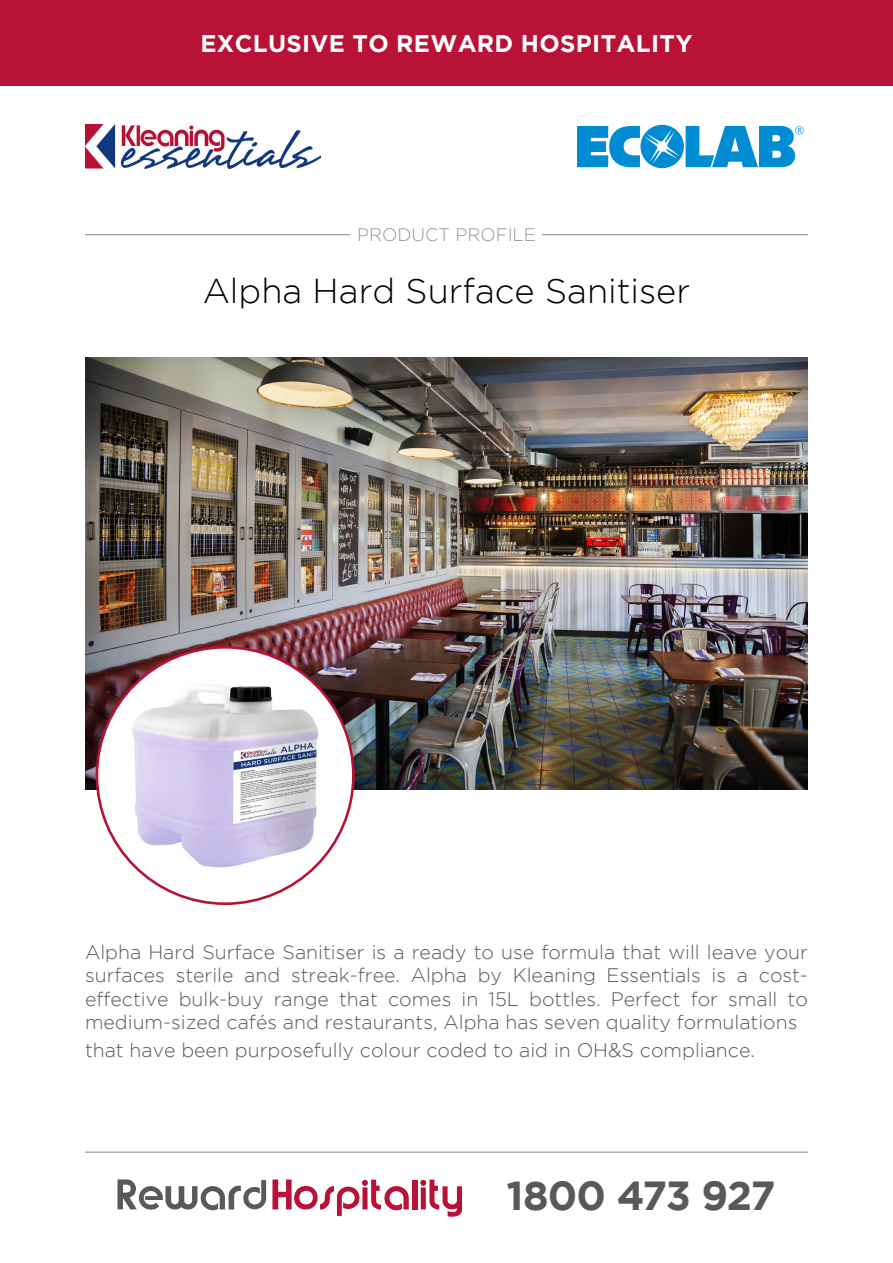
<style>
.page{position:relative;width:893px;height:1263px;background:#fff}
.page>*{position:absolute;margin:0;border:0;box-sizing:border-box;transform-origin:0 0}
.t1{font:700 40.5px "Gotham";letter-spacing:-.035em;color:#58595b}
.t2{font:300 34.5px "Gotham";color:#000}
.t3{font:700 24px "Gotham";letter-spacing:.015em;color:#fff}
.t4{font:300 19.5px/23.4px "Gotham";color:#58595b;text-align:justify}
.t5{font:300 18px "Gotham";color:#939598}
</style>
<div class="page">
<hr style="left:85px;top:234px;width:723px;height:1px;background:#808285">
<div style="left:351px;top:228px;width:191px;height:13px;background:#fff"></div>
<hr style="left:85px;top:1152px;width:723px;height:1px;background:#808285">
<svg style="left:272px;top:1179px;width:137px;height:37px"></svg>
<div style="left:412px;top:1179px;width:6px;height:30px;background:#b81237"></div>
<svg style="left:420px;top:1179px;width:42px;height:38px"></svg>
<svg style="left:118px;top:1179px;width:148px;height:31px"></svg>
<div style="left:0;top:0;width:893px;height:86px;background:#b81237"></div>
<img style="left:85px;top:125px;width:235px;height:43px">
<svg style="left:577px;top:125px;width:227px;height:43px"></svg>
<img style="left:85px;top:357px;width:723px;height:433px">
<div style="left:97px;top:647px;width:256px;height:257px;background:#fff;border-radius:50%"></div>
<img style="left:130px;top:682px;width:190px;height:187px">
<p class="t3" style="left:200px;top:29px;width:494px">EXCLUSIVE TO REWARD HOSPITALITY</p>
<p class="t5" style="left:357px;top:225px;width:180px">PRODUCT PROFILE</p>
<h2 class="t2" style="left:203px;top:272px;width:489px">Alpha Hard Surface Sanitiser</h2>
<p class="t4" style="left:85px;top:940px;width:724px">Alpha Hard Surface Sanitiser is a ready to use formula that will leave your surfaces sterile and streak-free. Alpha by Kleaning Essentials is a cost&shy;effective bulk-buy range that comes in 15L bottles. Perfect for small to medium-sized cafés and restaurants, Alpha has seven quality formulations</p>
<p class="t4" style="left:85px;top:1038px;width:671px">that have been purposefully colour coded to aid in OH&amp;S compliance.</p>
<h1 class="t1" style="left:507px;top:1172px;width:270px">1800 473 927</h1>
</div>
